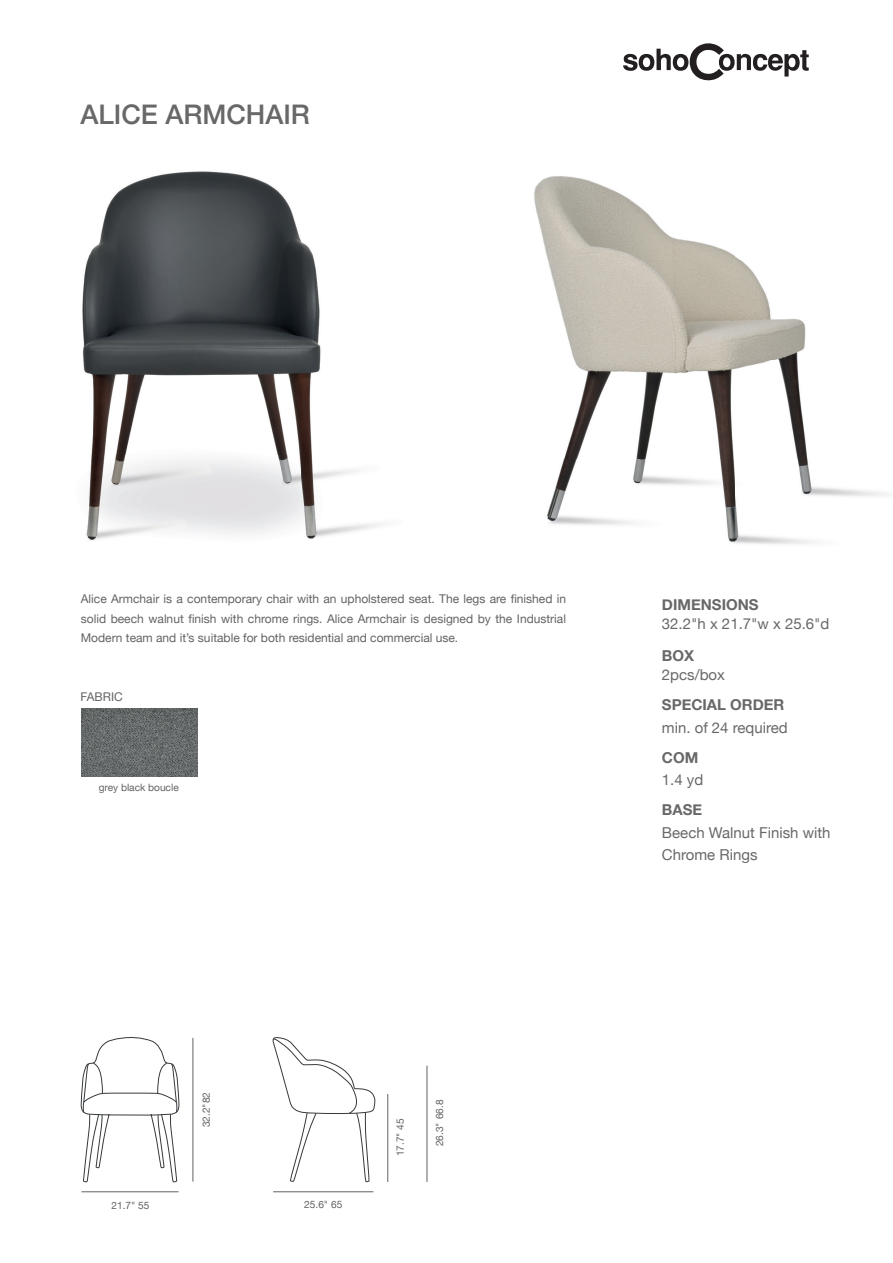
<style>
.page{position:relative;width:893px;height:1263px;background:#fff}
.page>*{position:absolute;margin:0;border:0;box-sizing:border-box;transform-origin:0 0}
.t1{font:500 27px "Helvetica Neue";color:#696869}
.t2{font:15px/22.5px "Helvetica Neue";color:#696869}
.t3{font:700 15px "Helvetica Neue";color:#696869}
.t4{font:12px/19.5px "Helvetica Neue";color:#636366;text-align:justify}
.t5{font:10.2px "Helvetica Neue";color:#636366}
</style>
<div class="page">
<svg style="left:623px;top:43px;width:186px;height:38px"></svg>
<hr style="left:81px;top:1191px;width:98px;height:1px;background:#636366">
<hr style="left:273px;top:1191px;width:100px;height:1px;background:#636366">
<hr style="left:388px;top:1094px;width:1px;height:88px;background:#636366">
<hr style="left:427px;top:1065px;width:1px;height:117px;background:#636366">
<hr style="left:193px;top:1038px;width:1px;height:143px;background:#636366">
<img style="left:81px;top:709px;width:116px;height:68px">
<svg style="left:81px;top:1037px;width:98px;height:145px"></svg>
<svg style="left:272px;top:1037px;width:103px;height:145px"></svg>
<img style="left:82px;top:171px;width:302px;height:369px">
<img style="left:534px;top:176px;width:354px;height:369px">
<h1 class="t1" style="left:80px;top:93px;width:231px">ALICE ARMCHAIR</h1>
<p class="t4" style="left:81px;top:590px;width:487px">Alice Armchair is a contemporary chair with an upholstered seat. The legs are finished in solid beech walnut finish with chrome rings. Alice Armchair is designed by the Industrial Modern team and it’s suitable for both residential and commercial use.</p>
<p class="t4" style="left:81px;top:688px;width:44px">FABRIC</p>
<p class="t5" style="left:99px;top:780px;width:82px">grey black boucle</p>
<p class="t5" style="left:111px;top:1198px;width:40px">21.7" 55</p>
<p class="t5" style="left:199px;top:1127px;width:37px;rotate:-90deg">32.2"82</p>
<p class="t5" style="left:304px;top:1197px;width:40px">25.6" 65</p>
<p class="t5" style="left:393px;top:1156px;width:40px;rotate:-90deg">17.7" 45</p>
<p class="t5" style="left:432px;top:1146px;width:48px;rotate:-90deg">26.3" 66.8</p>
<p class="t3" style="left:662px;top:593px;width:98px">DIMENSIONS</p>
<p class="t2" style="left:662px;top:614px;width:169px">32.2"h x 21.7"w x 25.6"d</p>
<p class="t3" style="left:662px;top:644px;width:34px">BOX</p>
<p class="t2" style="left:662px;top:665px;width:65px">2pcs/box</p>
<p class="t3" style="left:662px;top:693px;width:124px">SPECIAL ORDER</p>
<p class="t2" style="left:662px;top:717px;width:127px">min. of 24 required</p>
<p class="t3" style="left:662px;top:746px;width:38px">COM</p>
<p class="t2" style="left:662px;top:770px;width:43px">1.4 yd</p>
<p class="t3" style="left:662px;top:798px;width:42px">BASE</p>
<p class="t2" style="left:662px;top:822px;width:170px">Beech Walnut Finish with<br>Chrome Rings</p>
</div>
